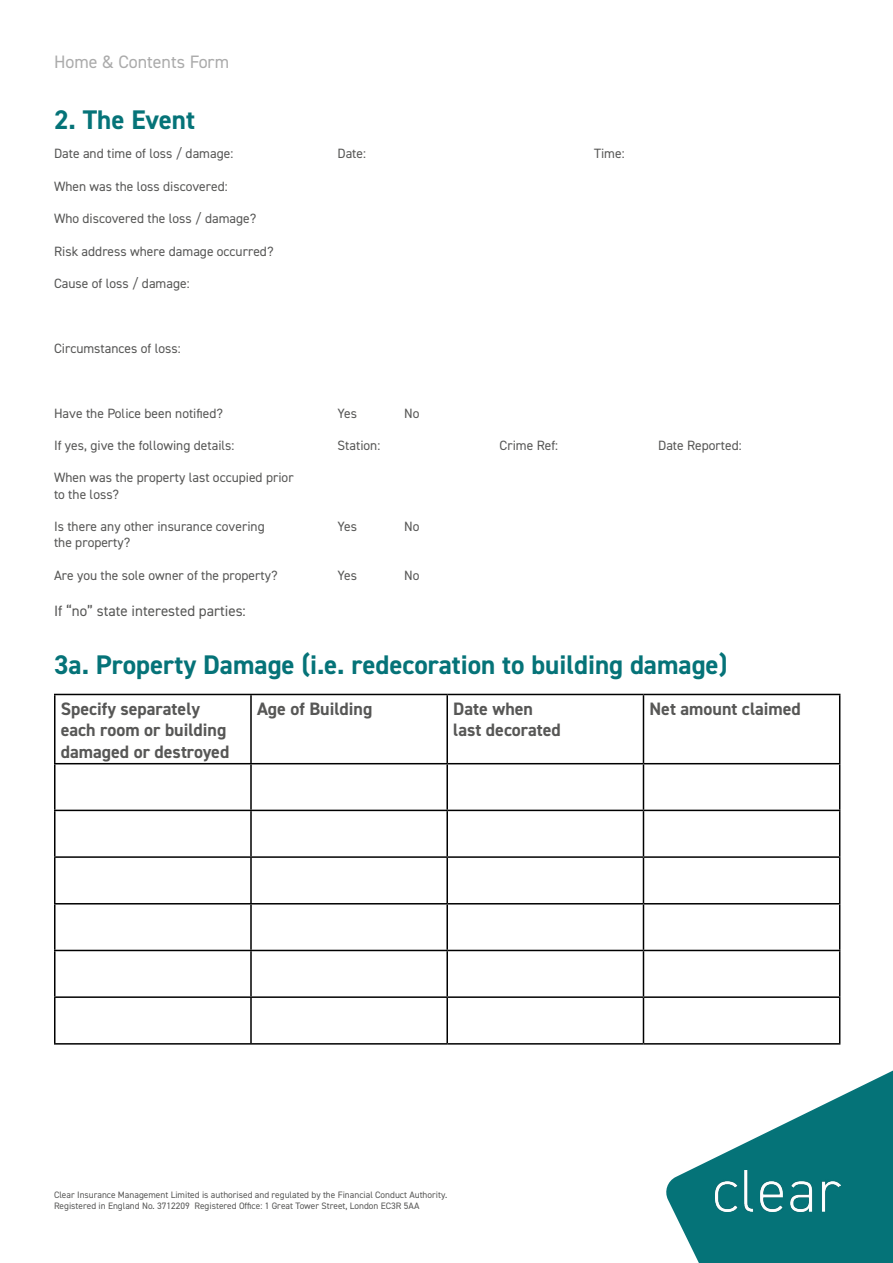
<style>
.page{position:relative;width:893px;height:1263px;background:#fff}
.page>*{position:absolute;margin:0;border:0;box-sizing:border-box;transform-origin:0 0}
.t1{font:700 27px "DIN2014";color:#057378}
.t2{font:700 18px/21.6px "DIN2014";color:#575756}
.t3{font:18px "DIN2014";color:#ababab}
.t4{font:15px "DIN2014";color:#575756}
.t5{font:13.5px/16.2px "DIN2014";color:#575756}
.t6{font:9.3px/11.2px "DIN2014";color:#575756}
</style>
<div class="page">
<svg style="left:666px;top:1070px;width:227px;height:193px"></svg>
<img style="left:715px;top:1170px;width:126px;height:42px">
<hr style="left:54px;top:694px;width:197px;height:1px;background:#000">
<hr style="left:54px;top:695px;width:2px;height:68px;background:#000">
<hr style="left:251px;top:694px;width:196px;height:1px;background:#000">
<hr style="left:250px;top:695px;width:2px;height:68px;background:#000">
<hr style="left:447px;top:694px;width:196px;height:1px;background:#000">
<hr style="left:446px;top:695px;width:2px;height:68px;background:#000">
<hr style="left:643px;top:694px;width:197px;height:1px;background:#000">
<hr style="left:643px;top:695px;width:1px;height:68px;background:#000">
<hr style="left:839px;top:695px;width:1px;height:68px;background:#000">
<hr style="left:54px;top:763px;width:197px;height:1px;background:#000">
<hr style="left:54px;top:764px;width:2px;height:46px;background:#000">
<hr style="left:251px;top:763px;width:196px;height:1px;background:#000">
<hr style="left:250px;top:764px;width:2px;height:46px;background:#000">
<hr style="left:447px;top:763px;width:196px;height:1px;background:#000">
<hr style="left:446px;top:764px;width:2px;height:46px;background:#000">
<hr style="left:643px;top:763px;width:197px;height:1px;background:#000">
<hr style="left:643px;top:764px;width:1px;height:46px;background:#000">
<hr style="left:839px;top:764px;width:1px;height:46px;background:#000">
<hr style="left:54px;top:810px;width:197px;height:1px;background:#000">
<hr style="left:54px;top:811px;width:2px;height:45px;background:#000">
<hr style="left:251px;top:810px;width:196px;height:1px;background:#000">
<hr style="left:250px;top:811px;width:2px;height:45px;background:#000">
<hr style="left:447px;top:810px;width:196px;height:1px;background:#000">
<hr style="left:446px;top:811px;width:2px;height:45px;background:#000">
<hr style="left:643px;top:810px;width:197px;height:1px;background:#000">
<hr style="left:643px;top:811px;width:1px;height:45px;background:#000">
<hr style="left:839px;top:811px;width:1px;height:45px;background:#000">
<hr style="left:54px;top:856px;width:197px;height:2px;background:#000">
<hr style="left:54px;top:858px;width:2px;height:45px;background:#000">
<hr style="left:251px;top:856px;width:196px;height:2px;background:#000">
<hr style="left:250px;top:858px;width:2px;height:45px;background:#000">
<hr style="left:447px;top:856px;width:196px;height:2px;background:#000">
<hr style="left:446px;top:858px;width:2px;height:45px;background:#000">
<hr style="left:643px;top:856px;width:197px;height:2px;background:#000">
<hr style="left:643px;top:858px;width:1px;height:45px;background:#000">
<hr style="left:839px;top:858px;width:1px;height:45px;background:#000">
<hr style="left:54px;top:903px;width:197px;height:1px;background:#000">
<hr style="left:54px;top:904px;width:2px;height:46px;background:#000">
<hr style="left:251px;top:903px;width:196px;height:1px;background:#000">
<hr style="left:250px;top:904px;width:2px;height:46px;background:#000">
<hr style="left:447px;top:903px;width:196px;height:1px;background:#000">
<hr style="left:446px;top:904px;width:2px;height:46px;background:#000">
<hr style="left:643px;top:903px;width:197px;height:1px;background:#000">
<hr style="left:643px;top:904px;width:1px;height:46px;background:#000">
<hr style="left:839px;top:904px;width:1px;height:46px;background:#000">
<hr style="left:54px;top:950px;width:197px;height:1px;background:#000">
<hr style="left:54px;top:951px;width:2px;height:45px;background:#000">
<hr style="left:251px;top:950px;width:196px;height:1px;background:#000">
<hr style="left:250px;top:951px;width:2px;height:45px;background:#000">
<hr style="left:447px;top:950px;width:196px;height:1px;background:#000">
<hr style="left:446px;top:951px;width:2px;height:45px;background:#000">
<hr style="left:643px;top:950px;width:197px;height:1px;background:#000">
<hr style="left:643px;top:951px;width:1px;height:45px;background:#000">
<hr style="left:839px;top:951px;width:1px;height:45px;background:#000">
<hr style="left:54px;top:996px;width:197px;height:2px;background:#000">
<hr style="left:54px;top:998px;width:2px;height:45px;background:#000">
<hr style="left:251px;top:996px;width:196px;height:2px;background:#000">
<hr style="left:250px;top:998px;width:2px;height:45px;background:#000">
<hr style="left:447px;top:996px;width:196px;height:2px;background:#000">
<hr style="left:446px;top:998px;width:2px;height:45px;background:#000">
<hr style="left:643px;top:996px;width:197px;height:2px;background:#000">
<hr style="left:643px;top:998px;width:1px;height:45px;background:#000">
<hr style="left:839px;top:998px;width:1px;height:45px;background:#000">
<hr style="left:54px;top:1043px;width:197px;height:1px;background:#000">
<hr style="left:251px;top:1043px;width:196px;height:1px;background:#000">
<hr style="left:447px;top:1043px;width:196px;height:1px;background:#000">
<hr style="left:643px;top:1043px;width:197px;height:1px;background:#000">
<h2 class="t3" style="left:54px;top:51px;width:177px">Home &amp; Contents Form</h2>
<h1 class="t1" style="left:54px;top:101px;width:143px">2. The Event</h1>
<p class="t5" style="left:54px;top:145px;width:181px">Date and time of loss / damage:</p>
<p class="t5" style="left:338px;top:145px;width:30px">Date:</p>
<p class="t5" style="left:594px;top:145px;width:32px">Time:</p>
<p class="t5" style="left:54px;top:178px;width:175px">When was the loss discovered:</p>
<p class="t5" style="left:54px;top:210px;width:204px">Who discovered the loss / damage?</p>
<p class="t5" style="left:54px;top:243px;width:221px">Risk address where damage occurred?</p>
<p class="t5" style="left:54px;top:275px;width:137px">Cause of loss / damage:</p>
<p class="t5" style="left:54px;top:340px;width:128px">Circumstances of loss:</p>
<p class="t5" style="left:54px;top:405px;width:170px">Have the Police been notified?</p>
<p class="t5" style="left:338px;top:405px;width:21px">Yes</p>
<p class="t5" style="left:404px;top:405px;width:17px">No</p>
<p class="t5" style="left:54px;top:437px;width:182px">If yes, give the following details:</p>
<p class="t5" style="left:338px;top:437px;width:44px">Station:</p>
<p class="t5" style="left:500px;top:437px;width:60px">Crime Ref:</p>
<p class="t5" style="left:658px;top:437px;width:85px">Date Reported:</p>
<p class="t5" style="left:54px;top:469px;width:241px">When was the property last occupied prior to the loss?</p>
<p class="t5" style="left:54px;top:518px;width:212px">Is there any other insurance covering</p>
<p class="t5" style="left:338px;top:518px;width:21px">Yes</p>
<p class="t5" style="left:404px;top:518px;width:17px">No</p>
<p class="t5" style="left:54px;top:534px;width:78px">the property?</p>
<p class="t5" style="left:54px;top:567px;width:225px">Are you the sole owner of the property?</p>
<p class="t5" style="left:338px;top:567px;width:21px">Yes</p>
<p class="t5" style="left:404px;top:567px;width:17px">No</p>
<p class="t4" style="left:54px;top:601px;width:193px">If “no” state interested parties:</p>
<h1 class="t1" style="left:54px;top:647px;width:675px">3a. Property Damage (i.e. redecoration to building damage)</h1>
<h2 class="t2" style="left:61px;top:697px;width:170px">Specify separately each room or building damaged or destroyed</h2>
<h2 class="t2" style="left:257px;top:697px;width:117px">Age of Building</h2>
<h2 class="t2" style="left:453px;top:697px;width:109px">Date when last decorated</h2>
<h2 class="t2" style="left:649px;top:697px;width:153px">Net amount claimed</h2>
<p class="t6" style="left:54px;top:1189px;width:395px">Clear Insurance Management Limited is authorised and regulated by the Financial Conduct Authority.<br>Registered in England No. 3712209 Registered Office: 1 Great Tower Street, London EC3R 5AA</p>
</div>
